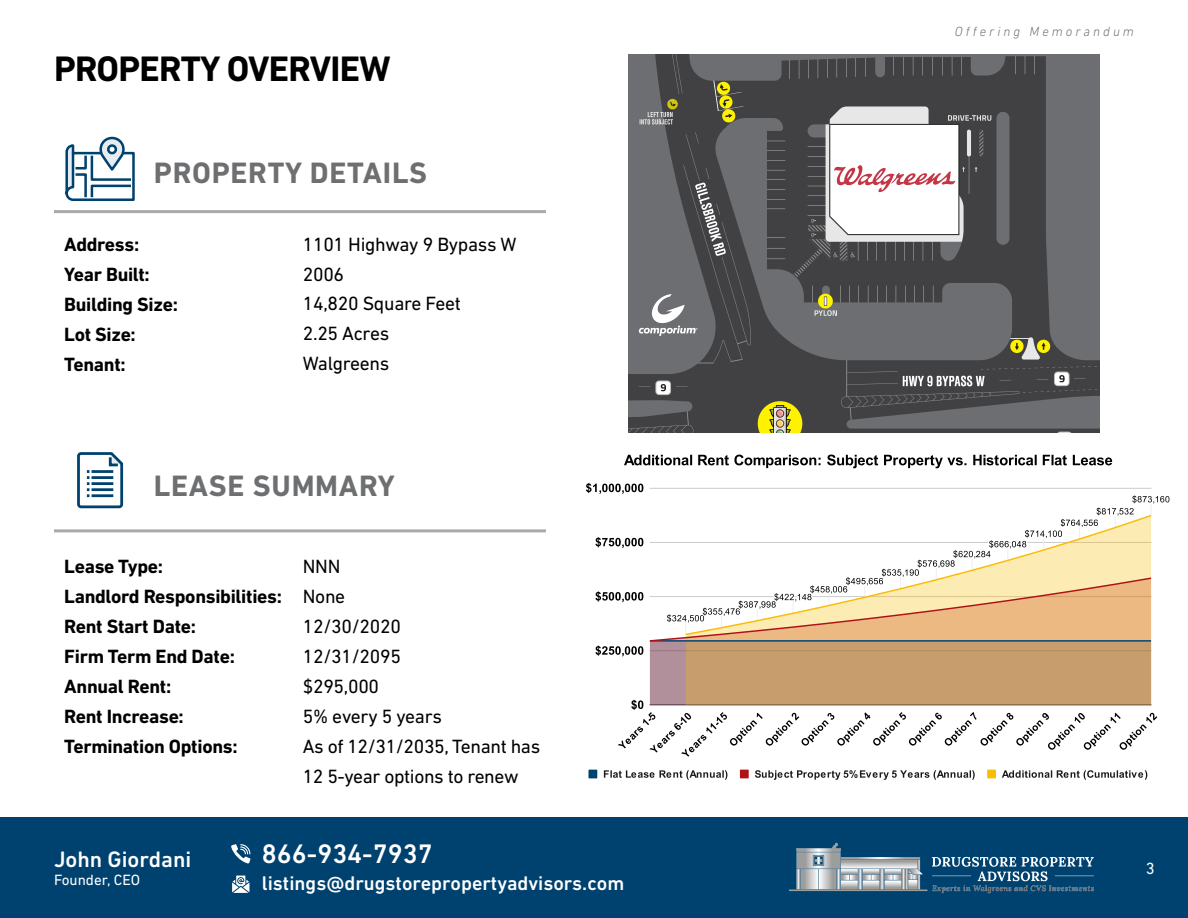
<style>
.page{position:relative;width:1188px;height:918px;background:#fff}
.page>*{position:absolute;margin:0;border:0;box-sizing:border-box;transform-origin:0 0}
.t1{font:700 36px "DIN Next LT Pro";letter-spacing:-.02em;color:#000}
.t2{font:700 30px "DIN Next LT Pro";letter-spacing:.025em;color:#6e6f71}
.t3{font:500 27.3px "DIN Next LT Pro";color:#fff}
.t4{font:500 22.65px "DIN Next LT Pro";color:#fff}
.t5{font:500 20.1px "DIN Next LT Pro";color:#fff}
.t6{font:700 19.5px/30px "DIN Next LT Pro";letter-spacing:-.015em;color:#000}
.t7{font:19.5px/30px "DIN Next LT Pro";letter-spacing:-.015em;color:#000}
.t8{font:16.5px "DIN Next LT Pro";color:#fff}
.t9{font:15.15px "DIN Next LT Pro";color:#fff}
.t10{font:italic 300 13.5px "DIN Next LT Pro";letter-spacing:.225em;color:#6e6f71}
</style>
<div class="page">
<div style="left:0;top:818px;width:1188px;height:100px;background:#00426f"></div>
<svg style="left:231px;top:844px;width:19px;height:20px"></svg>
<svg style="left:232px;top:876px;width:17px;height:17px"></svg>
<img style="left:789px;top:842px;width:305px;height:52px">
<hr style="left:54px;top:210px;width:492px;height:3px;background:#aaa8aa">
<hr style="left:54px;top:529px;width:492px;height:3px;background:#aaa8aa">
<img style="left:629px;top:54px;width:470px;height:379px">
<svg style="left:65px;top:136px;width:70px;height:65px"></svg>
<svg style="left:77px;top:452px;width:47px;height:57px"></svg>
<div style="left:589px;top:770px;width:8px;height:8px;background:#00426f"></div>
<svg style="left:604px;top:770px;width:123px;height:10px"></svg>
<div style="left:740px;top:770px;width:9px;height:8px;background:#b01116"></div>
<svg style="left:755px;top:770px;width:220px;height:10px"></svg>
<div style="left:987px;top:770px;width:9px;height:8px;background:#fbbc04"></div>
<svg style="left:1002px;top:770px;width:145px;height:10px"></svg>
<svg style="left:586px;top:455px;width:584px;height:302px"></svg>
<h1 class="t1" style="left:54px;top:48px;width:338px">PROPERTY OVERVIEW</h1>
<h2 class="t2" style="left:154px;top:155px;width:275px">PROPERTY DETAILS</h2>
<p class="t6" style="left:64px;top:229px;width:115px">Address:<br>Year Built:<br>Building Size:<br>Lot Size:<br>Tenant:</p>
<p class="t7" style="left:303px;top:229px;width:215px">1101 Highway 9 Bypass W<br>2006<br>14,820 Square Feet<br>2.25 Acres<br>Walgreens</p>
<h2 class="t2" style="left:154px;top:468px;width:242px">LEASE SUMMARY</h2>
<p class="t6" style="left:64px;top:551px;width:219px">Lease Type:<br>Landlord Responsibilities:<br>Rent Start Date:<br>Firm Term End Date:<br>Annual Rent:<br>Rent Increase:<br>Termination Options:</p>
<p class="t7" style="left:303px;top:551px;width:239px">NNN<br>None<br>12/30/2020<br>12/31/2095<br>$295,000<br>5% every 5 years<br>As of 12/31/2035, Tenant has<br>12 5-year options to renew</p>
<p class="t4" style="left:54px;top:847px;width:139px">John Giordani</p>
<p class="t9" style="left:54px;top:871px;width:88px">Founder, CEO</p>
<h3 class="t3" style="left:262px;top:838px;width:172px">866-934-7937</h3>
<p class="t5" style="left:262px;top:872px;width:364px">listings@drugstorepropertyadvisors.com</p>
<p class="t10" style="left:955px;top:24px;width:181px">Offering Memorandum</p>
<p class="t8" style="left:1146px;top:859px;width:10px">3</p>
</div>
